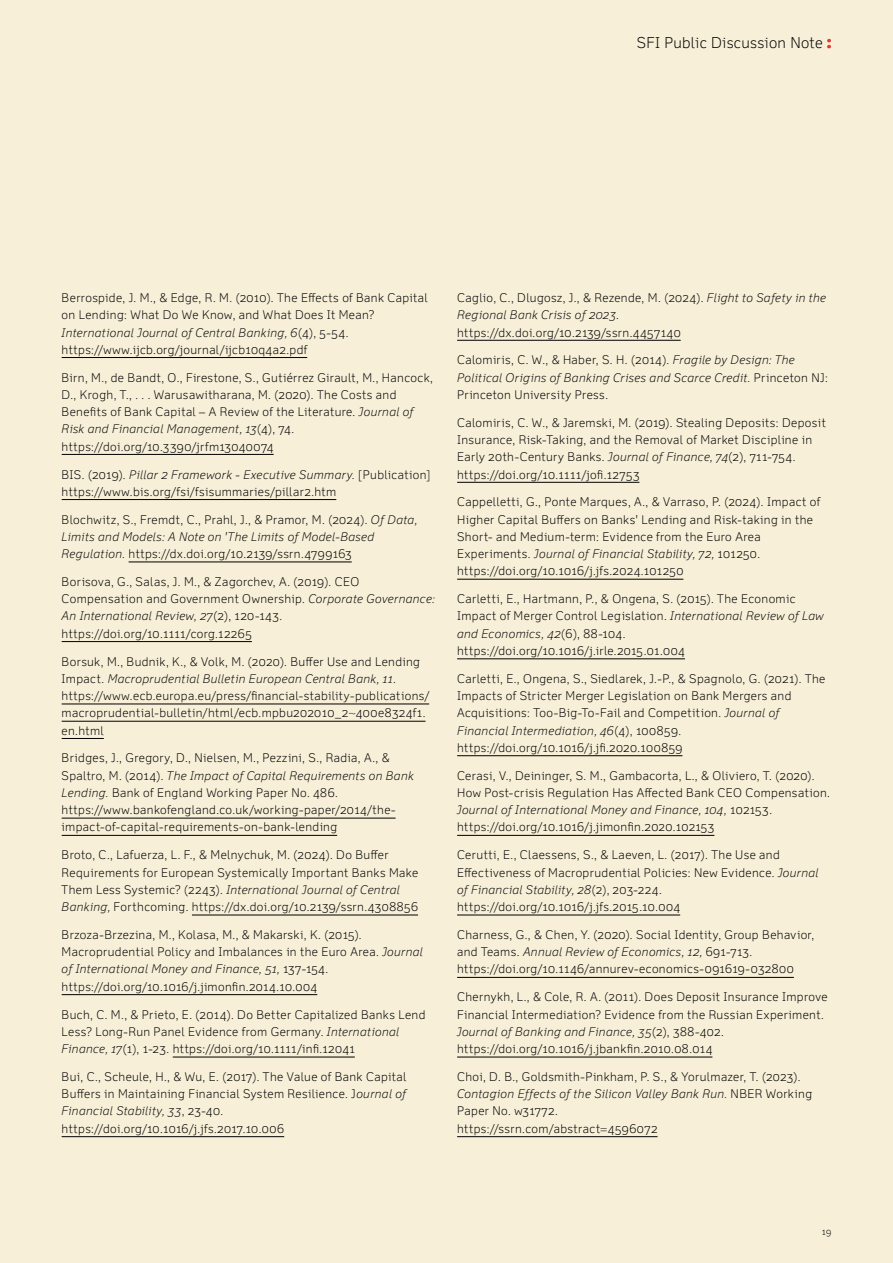
<style>
.page{position:relative;width:893px;height:1263px;background:#f7efd8}
.page>*{position:absolute;margin:0;border:0;box-sizing:border-box;transform-origin:0 0}
.t1{font:300 15px "Felbridge Pro";letter-spacing:.02em;color:#000}
.t2{font:300 12px/17.2px "Felbridge Pro";letter-spacing:.03em;color:#000}
.t3{font:300 9px "Felbridge Pro";color:#000}
.s1{font-weight:700;font-size:16.5px;color:#e5342a}
.s2{font-style:italic}
</style>
<div class="page">
<hr style="left:62px;top:357px;width:245px;height:1px;background:#000">
<hr style="left:62px;top:454px;width:212px;height:1px;background:#000">
<hr style="left:62px;top:499px;width:274px;height:1px;background:#000">
<hr style="left:129px;top:562px;width:223px;height:1px;background:#000">
<hr style="left:62px;top:641px;width:190px;height:1px;background:#000">
<hr style="left:62px;top:704px;width:367px;height:1px;background:#000">
<hr style="left:62px;top:721px;width:364px;height:1px;background:#000">
<hr style="left:62px;top:738px;width:42px;height:1px;background:#000">
<hr style="left:62px;top:818px;width:334px;height:1px;background:#000">
<hr style="left:62px;top:835px;width:275px;height:1px;background:#000">
<hr style="left:192px;top:915px;width:226px;height:1px;background:#000">
<hr style="left:62px;top:994px;width:255px;height:1px;background:#000">
<hr style="left:173px;top:1057px;width:182px;height:1px;background:#000">
<hr style="left:62px;top:1136px;width:222px;height:1px;background:#000">
<hr style="left:457px;top:340px;width:224px;height:1px;background:#000">
<hr style="left:457px;top:482px;width:182px;height:1px;background:#000">
<hr style="left:457px;top:579px;width:226px;height:1px;background:#000">
<hr style="left:457px;top:658px;width:228px;height:1px;background:#000">
<hr style="left:457px;top:755px;width:225px;height:1px;background:#000">
<hr style="left:457px;top:835px;width:257px;height:1px;background:#000">
<hr style="left:457px;top:915px;width:223px;height:1px;background:#000">
<hr style="left:457px;top:977px;width:337px;height:1px;background:#000">
<hr style="left:457px;top:1057px;width:255px;height:1px;background:#000">
<hr style="left:457px;top:1136px;width:201px;height:1px;background:#000">
<p class="t1" style="left:637px;top:34px;width:196px">SFI Public Discussion Note <span class="s1">:</span></p>
<p class="t2" style="left:62px;top:289px;width:367px">Berrospide, J. M., &amp; Edge, R. M. (2010). The Effects of Bank Capital on Lending: What Do We Know, and What Does It Mean?<br><span class="s2">International Journal of Central Banking, 6</span>(4), 5-54. https://www.ijcb.org/journal/ijcb10q4a2.pdf</p>
<p class="t2" style="left:62px;top:369px;width:373px">Birn, M., de Bandt, O., Firestone, S., Gutiérrez Girault, M., Hancock, D., Krogh, T., . . . Warusawitharana, M. (2020). The Costs and Benefits of Bank Capital – A Review of the Literature. <span class="s2">Journal of Risk and Financial Management, 13</span>(4), 74. https://doi.org/10.3390/jrfm13040074</p>
<p class="t2" style="left:62px;top:465px;width:370px">BIS. (2019). <span class="s2">Pillar 2 Framework - Executive Summary.</span> [Publication] https://www.bis.org/fsi/fsisummaries/pillar2.htm</p>
<p class="t2" style="left:62px;top:511px;width:357px">Blochwitz, S., Fremdt, C., Prahl, J., &amp; Pramor, M. (2024). <span class="s2">Of Data,<br>Limits and Models: A Note on 'The Limits of Model-Based<br>Regulation.</span> https://dx.doi.org/10.2139/ssrn.4799163</p>
<p class="t2" style="left:62px;top:573px;width:375px">Borisova, G., Salas, J. M., &amp; Zagorchev, A. (2019). CEO Compensation and Government Ownership. <span class="s2">Corporate Governance:<br>An International Review, 27</span>(2), 120-143. https://doi.org/10.1111/corg.12265</p>
<p class="t2" style="left:62px;top:653px;width:369px">Borsuk, M., Budnik, K., &amp; Volk, M. (2020). Buffer Use and Lending Impact. <span class="s2">Macroprudential Bulletin European Central Bank, 11</span>. https://www.ecb.europa.eu/press/financial-stability-publications/ macroprudential-bulletin/html/ecb.mpbu202010_2~400e8324f1. en.html</p>
<p class="t2" style="left:62px;top:749px;width:354px">Bridges, J., Gregory, D., Nielsen, M., Pezzini, S., Radia, A., &amp; Spaltro, M. (2014). <span class="s2">The Impact of Capital Requirements on Bank Lending.</span> Bank of England Working Paper No. 486. https://www.bankofengland.co.uk/working-paper/2014/the&shy;impact-of-capital-requirements-on-bank-lending</p>
<p class="t2" style="left:62px;top:846px;width:358px">Broto, C., Lafuerza, L. F., &amp; Melnychuk, M. (2024). Do Buffer Requirements for European Systemically Important Banks Make Them Less Systemic? (2243). <span class="s2">International Journal of Central Banking,</span> Forthcoming. https://dx.doi.org/10.2139/ssrn.4308856</p>
<p class="t2" style="left:62px;top:926px;width:363px">Brzoza-Brzezina, M., Kolasa, M., &amp; Makarski, K. (2015).<br>Macroprudential Policy and Imbalances in the Euro Area. <span class="s2">Journal of International Money and Finance, 51,</span> 137-154. https://doi.org/10.1016/j.jimonfin.2014.10.004</p>
<p class="t2" style="left:62px;top:1005px;width:365px">Buch, C. M., &amp; Prieto, E. (2014). Do Better Capitalized Banks Lend<br>Less? Long-Run Panel Evidence from Germany. <span class="s2">International<br>Finance, 17</span>(1), 1-23. https://doi.org/10.1111/infi.12041</p>
<p class="t2" style="left:62px;top:1068px;width:346px">Bui, C., Scheule, H., &amp; Wu, E. (2017). The Value of Bank Capital Buffers in Maintaining Financial System Resilience. J<span class="s2">ournal of Financial Stability, 33</span>, 23-40. https://doi.org/10.1016/j.jfs.2017.10.006</p>
<p class="t2" style="left:457px;top:289px;width:371px">Caglio, C., Dlugosz, J., &amp; Rezende, M. (2024). <span class="s2">Flight to Safety in the<br>Regional Bank Crisis of 2023</span>. https://dx.doi.org/10.2139/ssrn.4457140</p>
<p class="t2" style="left:457px;top:351px;width:372px">Calomiris, C. W., &amp; Haber, S. H. (2014). <span class="s2">Fragile by Design: The<br>Political Origins of Banking Crises and Scarce Credit.</span> Princeton NJ:<br>Princeton University Press.</p>
<p class="t2" style="left:457px;top:414px;width:370px">Calomiris, C. W., &amp; Jaremski, M. (2019). Stealing Deposits: Deposit Insurance, Risk-Taking, and the Removal of Market Discipline in Early 20th-Century Banks. <span class="s2">Journal of Finance, 74</span>(2), 711-754. https://doi.org/10.1111/jofi.12753</p>
<p class="t2" style="left:457px;top:493px;width:364px">Cappelletti, G., Ponte Marques, A., &amp; Varraso, P. (2024). Impact of Higher Capital Buffers on Banks' Lending and Risk-taking in the Short- and Medium-term: Evidence from the Euro Area Experiments. <span class="s2">Journal of Financial Stability, 72,</span> 101250. https://doi.org/10.1016/j.jfs.2024.101250</p>
<p class="t2" style="left:457px;top:590px;width:368px">Carletti, E., Hartmann, P., &amp; Ongena, S. (2015). The Economic Impact of Merger Control Legislation. <span class="s2">International Review of Law and Economics, 42</span>(6), 88-104. https://doi.org/10.1016/j.irle.2015.01.004</p>
<p class="t2" style="left:457px;top:670px;width:370px">Carletti, E., Ongena, S., Siedlarek, J.-P., &amp; Spagnolo, G. (2021). The Impacts of Stricter Merger Legislation on Bank Mergers and Acquisitions: Too-Big-To-Fail and Competition. <span class="s2">Journal of Financial Intermediation, 46</span>(4), 100859. https://doi.org/10.1016/j.jfi.2020.100859</p>
<p class="t2" style="left:457px;top:767px;width:374px">Cerasi, V., Deininger, S. M., Gambacorta, L., &amp; Oliviero, T. (2020).<br>How Post-crisis Regulation Has Affected Bank CEO Compensation.<br><span class="s2">Journal of International Money and Finance, 104,</span> 102153. https://doi.org/10.1016/j.jimonfin.2020.102153</p>
<p class="t2" style="left:457px;top:846px;width:363px">Cerutti, E., Claessens, S., &amp; Laeven, L. (2017). The Use and Effectiveness of Macroprudential Policies: New Evidence. <span class="s2">Journal of Financial Stability, 28</span>(2), 203-224. https://doi.org/10.1016/j.jfs.2015.10.004</p>
<p class="t2" style="left:457px;top:926px;width:359px">Charness, G., &amp; Chen, Y. (2020). Social Identity, Group Behavior, and Teams. <span class="s2">Annual Review of Economics, 12,</span> 691-713. https://doi.org/10.1146/annurev-economics-091619-032800</p>
<p class="t2" style="left:457px;top:988px;width:372px">Chernykh, L., &amp; Cole, R. A. (2011). Does Deposit Insurance Improve Financial Intermediation? Evidence from the Russian Experiment.<br><span class="s2">Journal of Banking and Finance, 35</span>(2), 388-402. https://doi.org/10.1016/j.jbankfin.2010.08.014</p>
<p class="t2" style="left:457px;top:1068px;width:356px">Choi, D. B., Goldsmith-Pinkham, P. S., &amp; Yorulmazer, T. (2023).<br><span class="s2">Contagion Effects of the Silicon Valley Bank Run.</span> NBER Working Paper No. w31772.<br>https://ssrn.com/abstract=4596072</p>
<p class="t3" style="left:822px;top:1226px;width:11px">19</p>
</div>
